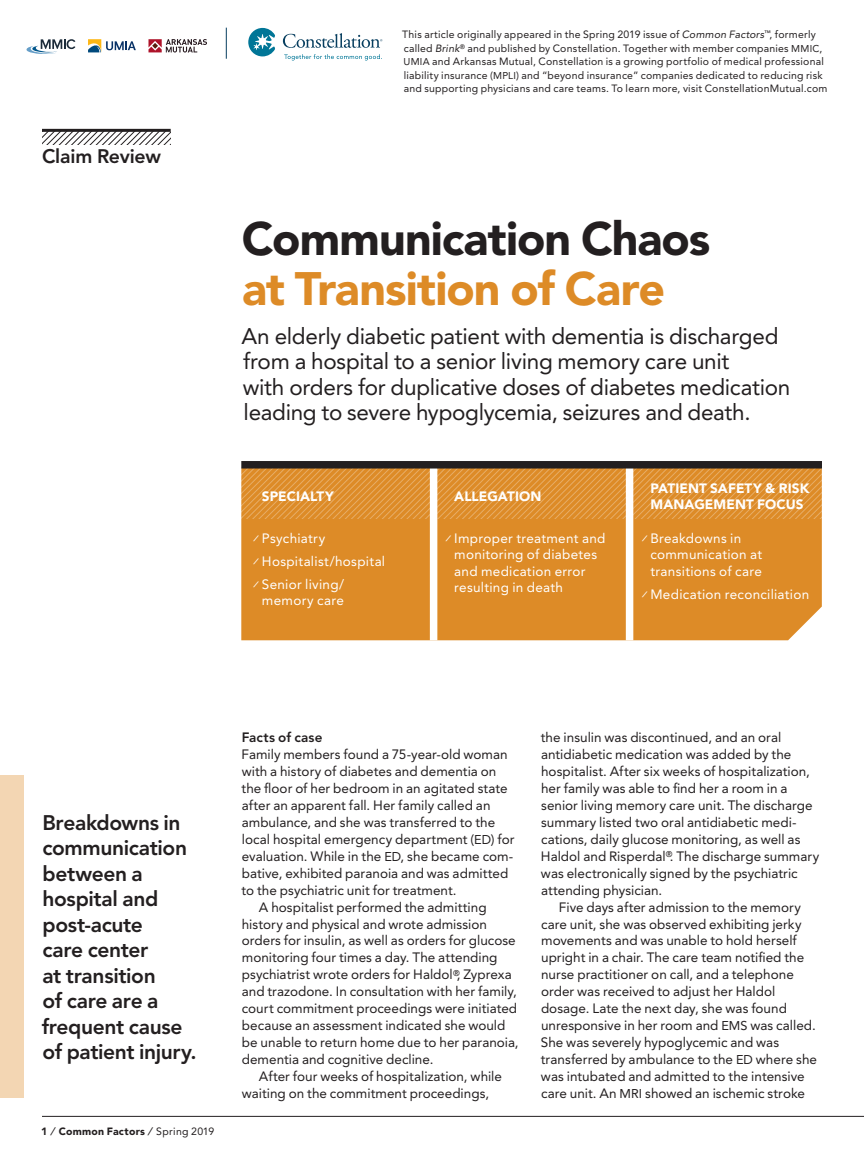
<style>
.page{position:relative;width:864px;height:1161px;background:#fff}
.page>*{position:absolute;margin:0;border:0;box-sizing:border-box;transform-origin:0 0}
.HeadLine_starter{font:900 46.5px/49.5px "Avenir LT Std";letter-spacing:-.02em;color:#231f20}
.Sub_Headline_starter{font:22.5px/25.5px "Avenir LT Std";letter-spacing:-.01em;color:#231f20}
.Call-out_Starter{font:800 21px/25.5px "Avenir LT Std";letter-spacing:-.02em;color:#231f20}
.Dept_Head{font:800 19.5px "Avenir LT Std";letter-spacing:-.005em;color:#231f20}
.Av_9_11_3_55{font:13.5px/17px "Avenir LT Std";color:#231f20}
.Av_9_11_3_55_1st_Par{font:13.5px/17px "Avenir LT Std";color:#231f20}
.t1{font:13.5px/16.5px "Avenir LT Std";letter-spacing:.02em;color:#fff}
.Claim_Review_Table_h{font:900 13.5px/16.5px "Avenir LT Std";letter-spacing:.005em;color:#fff}
.Av_9_11_3_subhead_2{font:800 13.5px "Avenir LT Std";letter-spacing:.01em;color:#231f20}
.Av_9_11_3_55_1st_Par-2{font:10.5px/13.5px "Avenir LT Std";letter-spacing:.02em;color:#231f20}
.t2{font:900 10.5px "Avenir LT Std";letter-spacing:.025em;color:#231f20}
.s1{font-style:italic}
.s2{font-size:9.9px}
.s3{color:#dd8b27}
.s4{font-weight:300;font-size:7.5px}
.s5{font-weight:300}
.s6{font-weight:400}
.s7{font-size:12.75px}
</style>
<div class="page">
<div style="left:241px;top:518px;width:581px;height:122px;background:#dd8b27"></div>
<div style="left:430px;top:468px;width:7px;height:172px;background:#fff"></div>
<div style="left:626px;top:468px;width:7px;height:172px;background:#fff"></div>
<svg style="left:241px;top:469px;width:581px;height:49px;background:#e0963c"></svg>
<div style="left:241px;top:461px;width:581px;height:8px;background:#231f20"></div>
<div style="left:0;top:776px;width:24px;height:322px;background:#f3d6b3"></div>
<svg style="left:284px;top:54px;width:98px;height:7px"></svg>
<svg style="left:248px;top:28px;width:27px;height:28px"></svg>
<svg style="left:283px;top:33px;width:99px;height:15px"></svg>
<hr style="left:226px;top:28px;width:1px;height:31px;background:#073e5f">
<svg style="left:26px;top:39px;width:49px;height:15px"></svg>
<svg style="left:149px;top:39px;width:58px;height:14px"></svg>
<svg style="left:88px;top:39px;width:48px;height:13px"></svg>
<hr style="left:42px;top:1116px;width:822px;height:1px;background:#231f20">
<hr style="left:42px;top:129px;width:129px;height:3px;background:#231f20">
<svg style="left:42px;top:132px;width:129px;height:12px"></svg>
<h1 class="Dept_Head" style="left:42px;top:145px;width:120px">Claim Review</h1>
<p class="Av_9_11_3_55_1st_Par-2" style="left:402px;top:28px;width:427px">This article originally appeared in the Spring 2019 issue of <span class="s1">Common Factors</span><sup>™</sup>, formerly called <span class="s1">Brink</span><sup>®</sup> and published by Constellation. Together with member companies <span class="s2">MMIC</span>, <span class="s2">UMIA</span> and Arkansas Mutual, Constellation is a growing portfolio of medical professional liability insurance (<span class="s2">MPLI</span>) and “beyond insurance” companies dedicated to reducing risk and supporting physicians and care teams. To learn more, visit ConstellationMutual.com</p>
<h1 class="HeadLine_starter" style="left:242px;top:214px;width:470px">Communication Chaos <span class="s3">at Transition of Care</span></h1>
<p class="Sub_Headline_starter" style="left:242px;top:323px;width:550px">An elderly diabetic patient with dementia is discharged from a hospital to a senior living memory care unit<br>with orders for duplicative doses of diabetes medication leading to severe hypoglycemia, seizures and death.</p>
<p class="Claim_Review_Table_h" style="left:262px;top:488px;width:73px">SPECIALTY</p>
<p class="Claim_Review_Table_h" style="left:454px;top:488px;width:89px">ALLEGATION</p>
<p class="Claim_Review_Table_h" style="left:650px;top:480px;width:161px">PATIENT SAFETY &amp; RISK<br>MANAGEMENT FOCUS</p>
<p class="t1" style="left:253px;top:530px;width:73px"><span class="s4">/</span> Psychiatry</p>
<p class="t1" style="left:253px;top:553px;width:133px"><span class="s4">/</span> Hospitalist/hospital</p>
<p class="t1" style="left:253px;top:576px;width:92px;text-align:right"><span class="s4">/</span> Senior living/ memory care</p>
<p class="t1" style="left:454px;top:530px;width:153px;text-indent:-9px"><span class="s4">/</span> Improper treatment and monitoring of diabetes and medication error resulting in death</p>
<p class="t1" style="left:650px;top:530px;width:113px;text-indent:-9px"><span class="s4">/</span> Breakdowns in communication at transitions of care</p>
<p class="t1" style="left:642px;top:586px;width:169px"><span class="s4">/</span> Medication reconciliation</p>
<p class="Call-out_Starter" style="left:42px;top:810px;width:156px">Breakdowns in communication between a hospital and post-acute<br>care center<br>at transition<br>of care are a frequent cause of patient injury.</p>
<p class="t2" style="left:41px;top:1125px;width:174px">1 <span class="s5">/</span> Common Factors <span class="s5">/</span> <span class="s6">Spring 2019</span></p>
<h2 class="Av_9_11_3_subhead_2" style="left:242px;top:729px;width:82px">Facts of case</h2>
<p class="Av_9_11_3_55_1st_Par" style="left:242px;top:746px;width:274px">Family members found a 75-year-old woman with a history of diabetes and dementia on the floor of her bedroom in an agitated state after an apparent fall. Her family called an ambulance, and she was transferred to the local hospital emergency department (<span class="s7">ED</span>) for evaluation. While in the <span class="s7">ED</span>, she became com&shy;bative, exhibited paranoia and was admitted to the psychiatric unit for treatment.</p>
<p class="Av_9_11_3_55" style="left:242px;top:898px;width:278px;text-indent:17px">A hospitalist performed the admitting history and physical and wrote admission orders for insulin, as well as orders for glucose monitoring four times a day. The attending psychiatrist wrote orders for Haldol<sup>®</sup>, Zyprexa and trazodone. In consultation with her family, court commitment proceedings were initiated because an assessment indicated she would be unable to return home due to her paranoia, dementia and cognitive decline.</p>
<p class="Av_9_11_3_55" style="left:242px;top:1068px;width:262px;text-indent:17px">After four weeks of hospitalization, while waiting on the commitment proceedings,</p>
<p class="Av_9_11_3_55" style="left:541px;top:729px;width:280px">the insulin was discontinued, and an oral antidiabetic medication was added by the hospitalist. After six weeks of hospitalization, her family was able to find her a room in a senior living memory care unit. The discharge summary listed two oral antidiabetic medi&shy;cations, daily glucose monitoring, as well as Haldol and Risperdal<sup>®</sup>. The discharge summary was electronically signed by the psychiatric attending physician.</p>
<p class="Av_9_11_3_55" style="left:541px;top:898px;width:278px;text-indent:18px">Five days after admission to the memory care unit, she was observed exhibiting jerky movements and was unable to hold herself upright in a chair. The care team notified the nurse practitioner on call, and a telephone order was received to adjust her Haldol dosage. Late the next day, she was found unresponsive in her room and <span class="s7">EMS</span> was called.<br>She was severely hypoglycemic and was transferred by ambulance to the <span class="s7">ED</span> where she was intubated and admitted to the intensive care unit. An <span class="s7">MRI</span> showed an ischemic stroke</p>
</div>
